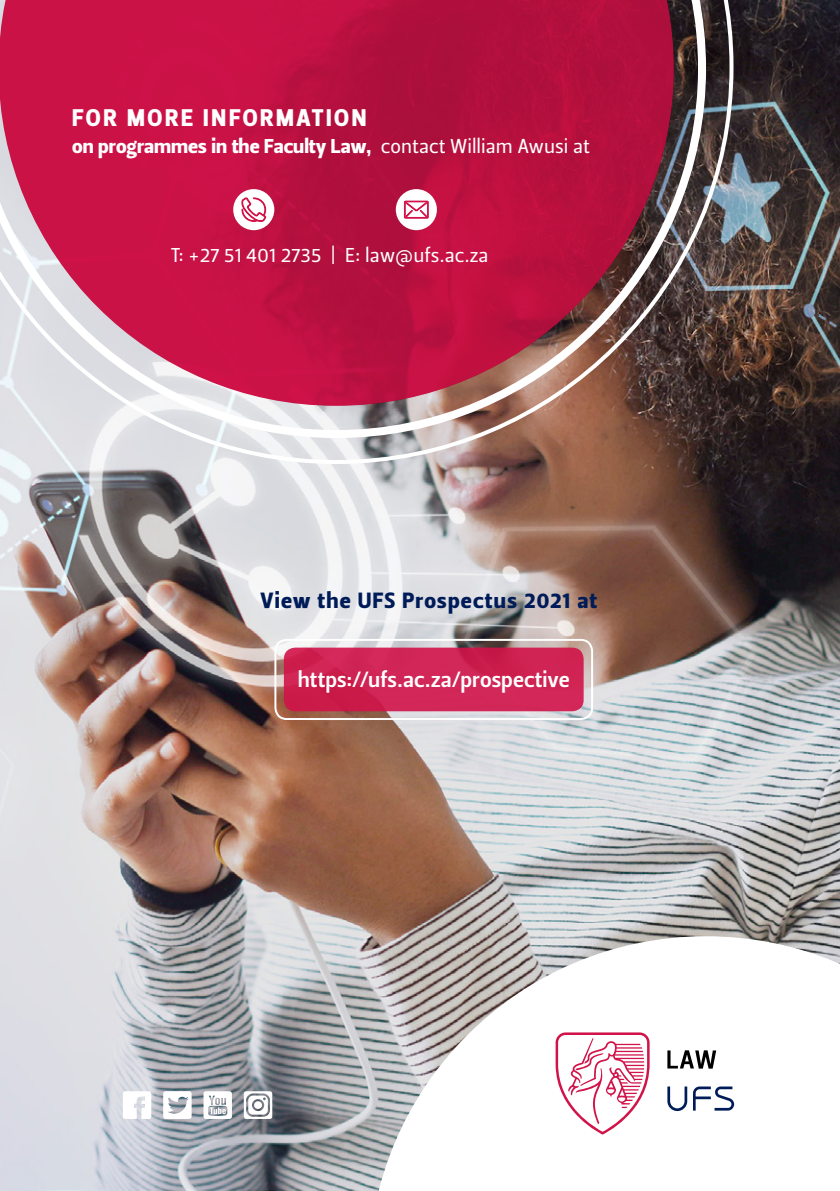
<style>
.page{position:relative;width:840px;height:1191px;background:#fff}
.page>*{position:absolute;margin:0;border:0;box-sizing:border-box;transform-origin:0 0}
.t1{font:24px "Leitura Sans Grot 4";letter-spacing:.11em;color:#fff}
.t2{font:22px "Leitura Sans Grot 3";color:#fff}
.t3{font:22px "Leitura Sans Grot 4";letter-spacing:.055em;color:#001c58}
.t4{font:20px "Leitura Sans Grot 4";color:#fff}
.t5{font:20px "Leitura Sans Grot 2";color:#fff}
.s1{font-family:"Leitura Sans Grot 2"}
</style>
<div class="page">
<img style="left:0;top:0;width:839px;height:1190px">
<svg style="left:368px;top:936px;width:471px;height:255px"></svg>
<svg style="left:0;top:0;width:733px;height:464px;background:#b43d5d"></svg>
<svg style="left:123px;top:1091px;width:28px;height:28px"></svg>
<svg style="left:203px;top:1091px;width:29px;height:28px"></svg>
<svg style="left:163px;top:1091px;width:28px;height:28px"></svg>
<svg style="left:244px;top:1091px;width:28px;height:28px"></svg>
<div style="left:233px;top:189px;width:41px;height:41px;background:#fff;border-radius:50%"></div>
<svg style="left:241px;top:197px;width:25px;height:25px"></svg>
<div style="left:395px;top:189px;width:41px;height:41px;background:#fff;border-radius:50%"></div>
<svg style="left:403px;top:200px;width:25px;height:19px"></svg>
<svg style="left:667px;top:1086px;width:66px;height:25px"></svg>
<svg style="left:667px;top:1050px;width:48px;height:18px"></svg>
<svg style="left:555px;top:1032px;width:94px;height:102px"></svg>
<div style="left:284px;top:647px;width:299px;height:64px;background:linear-gradient(to right,#ce2150,#d12656);border-radius:11px"></div>
<div style="left:274px;top:639px;width:318px;height:81px;border:2px solid #fff;border-radius:11px"></div>
<p class="t1" style="left:72px;top:101px;width:295px">For more information</p>
<p class="t4" style="left:72px;top:132px;width:519px">on programmes in the Faculty Law, <span class="s1">contact William Awusi at</span></p>
<p class="t5" style="left:171px;top:242px;width:319px">T: +27 51 401 2735 | E: law@ufs.ac.za</p>
<p class="t3" style="left:260px;top:585px;width:338px">View the UFS Prospectus 2021 at</p>
<p class="t2" style="left:297px;top:664px;width:273px">https://ufs.ac.za/prospective</p>
</div>
